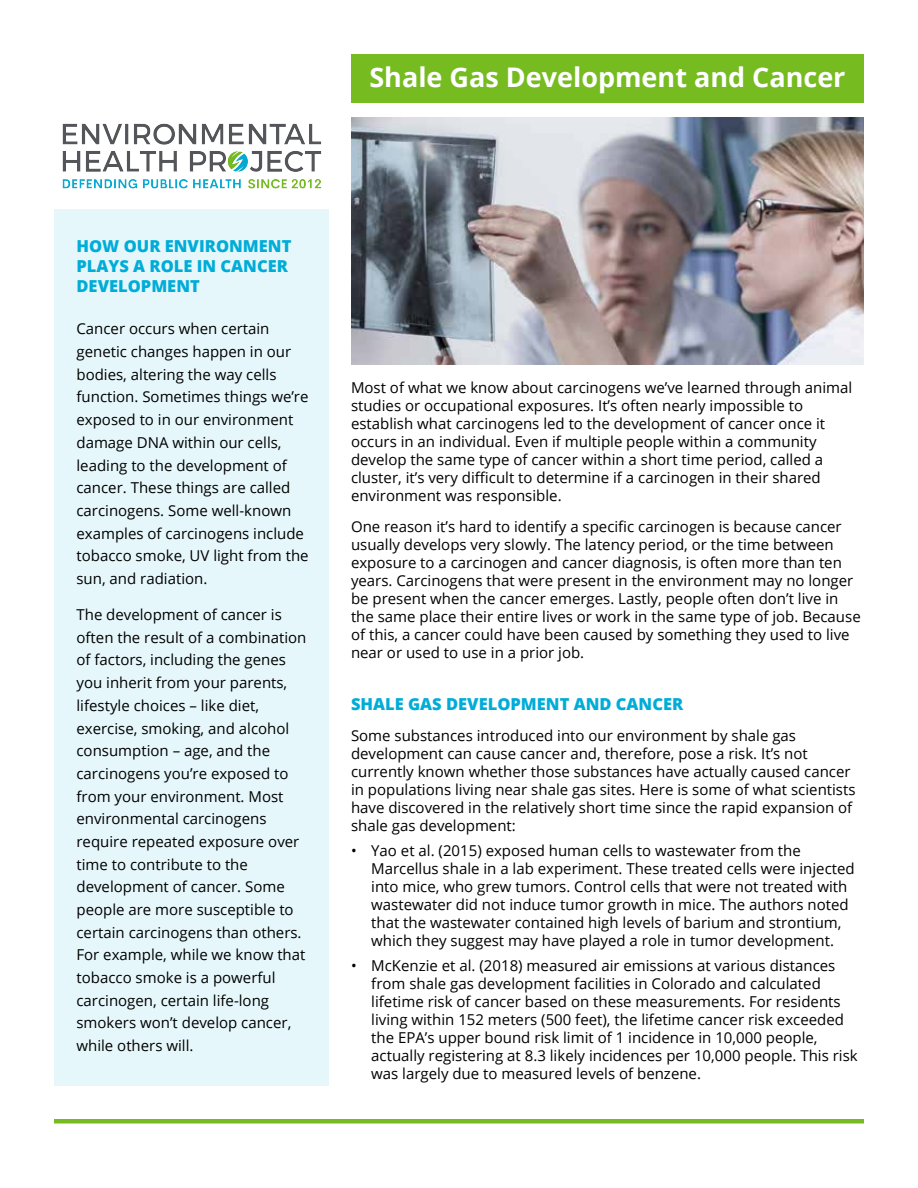
<style>
.page{position:relative;width:918px;height:1188px;background:#fff}
.page>*{position:absolute;margin:0;border:0;box-sizing:border-box;transform-origin:0 0}
.t1{font:700 27px "Open Sans";color:#fff}
.t2{font:800 16.5px/19.8px "Open Sans";color:#00acd8}
.t3{font:15px/22.6px "Open Sans";color:#000}
</style>
<div class="page">
<div style="left:54px;top:210px;width:274px;height:876px;background:#e6f7fb"></div>
<div style="left:54px;top:1119px;width:810px;height:5px;background:#76bc21"></div>
<div style="left:351px;top:54px;width:513px;height:49px;background:#76bc21"></div>
<img style="left:351px;top:118px;width:513px;height:246px">
<img style="left:62px;top:123px;width:260px;height:66px">
<h1 class="t1" style="left:369px;top:58px;width:478px">Shale Gas Development and Cancer</h1>
<p class="t2" style="left:76px;top:235px;width:216px">HOW OUR ENVIRONMENT<br>PLAYS A ROLE IN CANCER<br>DEVELOPMENT</p>
<p class="t3" style="left:76px;top:317px;width:234px">Cancer occurs when certain genetic changes happen in our bodies, altering the way cells function. Sometimes things we’re exposed to in our environment damage DNA within our cells, leading to the development of cancer. These things are called carcinogens. Some well-known examples of carcinogens include tobacco smoke, UV light from the sun, and radiation.</p>
<p class="t3" style="left:76px;top:603px;width:232px">The development of cancer is often the result of a combination of factors, including the genes you inherit from your parents, lifestyle choices – like diet, exercise, smoking, and alcohol consumption – age, and the carcinogens you’re exposed to from your environment. Most environmental carcinogens require repeated exposure over time to contribute to the development of cancer. Some people are more susceptible to certain carcinogens than others.<br>For example, while we know that tobacco smoke is a powerful carcinogen, certain life-long smokers won’t develop cancer, while others will.</p>
<p class="t3" style="left:351px;top:378px;width:503px;line-height:18px">Most of what we know about carcinogens we’ve learned through animal studies or occupational exposures. It’s often nearly impossible to establish what carcinogens led to the development of cancer once it occurs in an individual. Even if multiple people within a community develop the same type of cancer within a short time period, called a cluster, it’s very difficult to determine if a carcinogen in their shared environment was responsible.</p>
<p class="t3" style="left:351px;top:518px;width:511px;line-height:18px">One reason it’s hard to identify a specific carcinogen is because cancer usually develops very slowly. The latency period, or the time between exposure to a carcinogen and cancer diagnosis, is often more than ten years. Carcinogens that were present in the environment may no longer be present when the cancer emerges. Lastly, people often don’t live in the same place their entire lives or work in the same type of job. Because of this, a cancer could have been caused by something they used to live near or used to use in a prior job.</p>
<p class="t2" style="left:351px;top:693px;width:334px">SHALE GAS DEVELOPMENT AND CANCER</p>
<p class="t3" style="left:351px;top:726px;width:506px;line-height:18px">Some substances introduced into our environment by shale gas development can cause cancer and, therefore, pose a risk. It’s not currently known whether those substances have actually caused cancer in populations living near shale gas sites. Here is some of what scientists have discovered in the relatively short time since the rapid expansion of shale gas development:</p>
<p class="t3" style="left:371px;top:841px;width:485px;line-height:18px;text-indent:-20px">• Yao et al. (2015) exposed human cells to wastewater from the Marcellus shale in a lab experiment. These treated cells were injected into mice, who grew tumors. Control cells that were not treated with wastewater did not induce tumor growth in mice. The authors noted that the wastewater contained high levels of barium and strontium, which they suggest may have played a role in tumor development.</p>
<p class="t3" style="left:371px;top:956px;width:488px;line-height:18px;text-indent:-20px">• McKenzie et al. (2018) measured air emissions at various distances from shale gas development facilities in Colorado and calculated lifetime risk of cancer based on these measurements. For residents living within 152 meters (500 feet), the lifetime cancer risk exceeded the EPA’s upper bound risk limit of 1 incidence in 10,000 people, actually registering at 8.3 likely incidences per 10,000 people. This risk was largely due to measured levels of benzene.</p>
</div>
